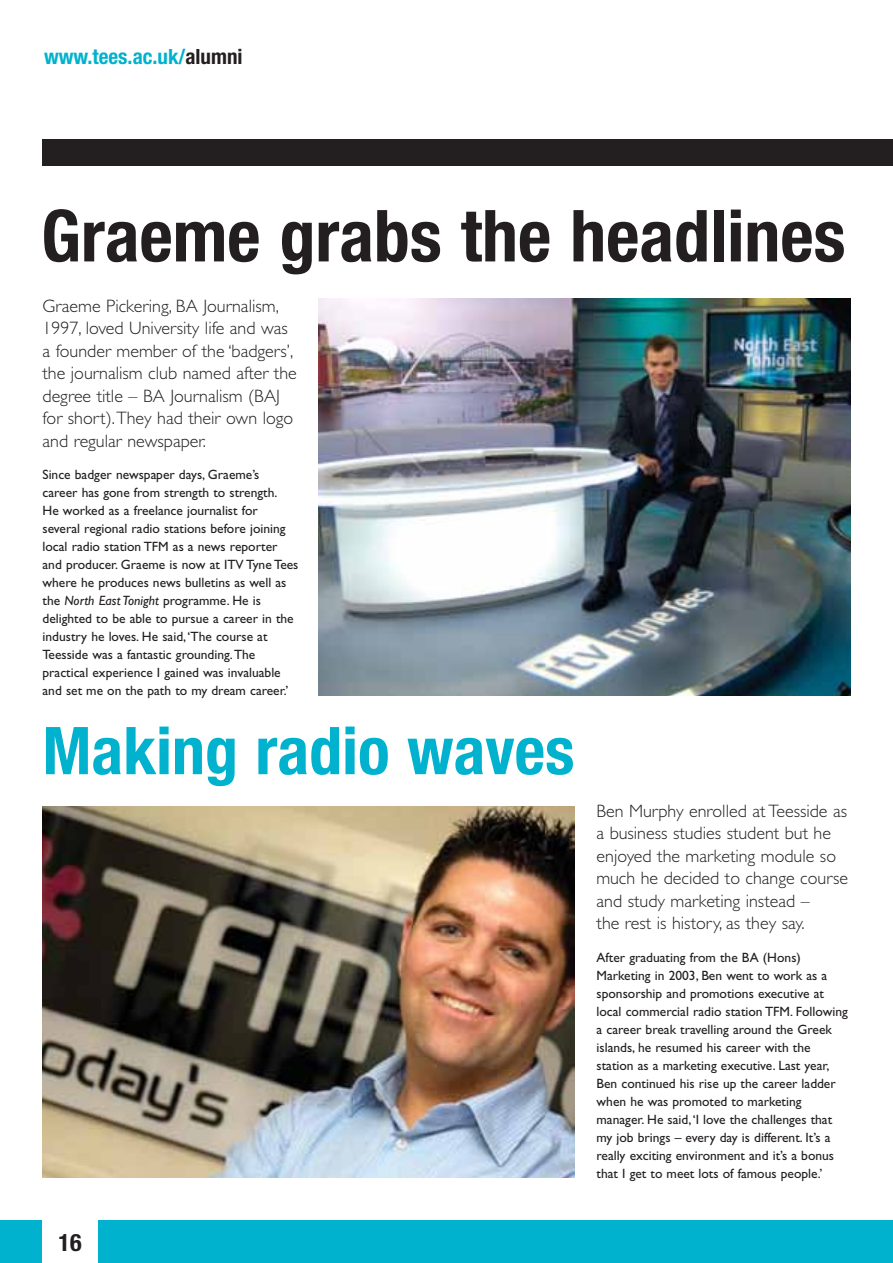
<style>
.page{position:relative;width:893px;height:1263px;background:#fff}
.page>*{position:absolute;margin:0;border:0;box-sizing:border-box;transform-origin:0 0}
.t1{font:700 condensed 71.85px "Helvetica Neue";color:#231f20}
.t2{font:700 condensed 66px "Helvetica Neue";color:#00b2cd}
.t3{font:700 condensed 24px "Helvetica Neue";color:#231f20}
.t4{font:700 condensed 21px "Helvetica Neue";color:#00b2cd}
.t5{font:300 18px/22.5px "Gill Sans";color:#231f20}
.t6{font:13.5px/18px "Gill Sans";color:#231f20}
.s1{color:#231f20}
.s2{font-style:italic}
</style>
<div class="page">
<div style="left:43px;top:139px;width:850px;height:27px;background:#231f20"></div>
<div style="left:0;top:1220px;width:893px;height:43px;background:#00b2cd"></div>
<div style="left:43px;top:1220px;width:55px;height:43px;background:#fff"></div>
<img style="left:319px;top:299px;width:531px;height:397px">
<img style="left:43px;top:806px;width:531px;height:372px">
<h3 class="t4" style="left:44px;top:49px;width:200px">www.tees.ac.uk/<span class="s1">alumni</span></h3>
<h1 class="t1" style="left:41px;top:210px;width:806px">Graeme grabs the headlines</h1>
<h3 class="t5" style="left:43px;top:296px;width:256px">Graeme Pickering, BA Journalism,<br>1997, loved University life and was a founder member of the ‘badgers’, the journalism club named after the degree title – BA Journalism (BAJ for short). They had their own logo and regular newspaper.</h3>
<p class="t6" style="left:43px;top:467px;width:257px">Since badger newspaper days, Graeme’s<br>career has gone from strength to strength.<br>He worked as a freelance journalist for several regional radio stations before joining local radio station TFM as a news reporter and producer. Graeme is now at ITV Tyne Tees where he produces news bulletins as well as the <span class="s2">North East Tonight</span> programme. He is delighted to be able to pursue a career in the industry he loves. He said, ‘The course at Teesside was a fantastic grounding. The practical experience I gained was invaluable and set me on the path to my dream career.’</p>
<h2 class="t2" style="left:43px;top:727px;width:533px">Making radio waves</h2>
<h3 class="t5" style="left:597px;top:801px;width:253px">Ben Murphy enrolled at Teesside as a business studies student but he enjoyed the marketing module so much he decided to change course and study marketing instead –<br>the rest is history, as they say.</h3>
<p class="t6" style="left:597px;top:949px;width:253px">After graduating from the BA (Hons)<br>Marketing in 2003, Ben went to work as a sponsorship and promotions executive at local commercial radio station TFM. Following a career break travelling around the Greek islands, he resumed his career with the station as a marketing executive. Last year, Ben continued his rise up the career ladder when he was promoted to marketing manager. He said, ‘I love the challenges that my job brings – every day is different. It’s a really exciting environment and it’s a bonus that I get to meet lots of famous people.’</p>
<h3 class="t3" style="left:59px;top:1233px;width:25px">16</h3>
</div>
